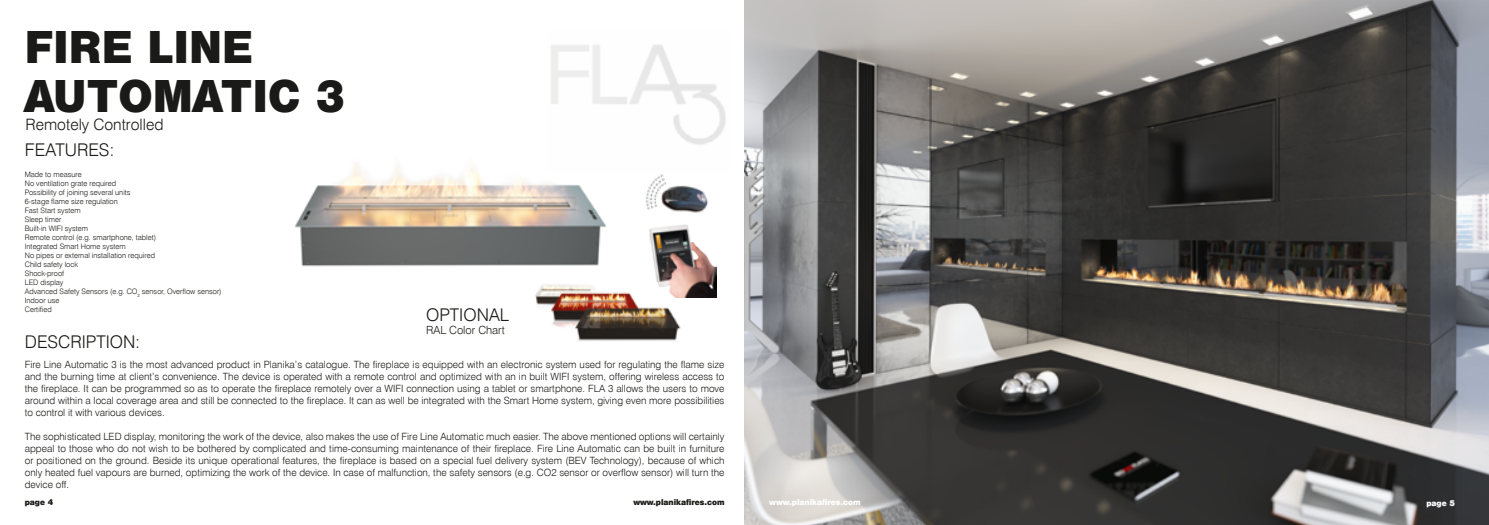
<style>
.page{position:relative;width:1489px;height:525px;background:#fff}
.page>*{position:absolute;margin:0;border:0;box-sizing:border-box;transform-origin:0 0}
.t1{font:40.88px/49.1px "Swis 721 Blk 2 EU";color:#1a1a18}
.t2{font:17.5px "Swis 721 Lt EU";color:#1a1a18}
.t3{font:15.75px "Swis 721 Lt EU";color:#1a1a18}
.t4{font:11.25px "Swis 721 Lt EU";color:#1a1a18}
.t5{font:10px/12px "Swis 721 Lt EU";color:#1a1a18;text-align:justify}
.t6{font:7.5px/9px "Swis 721 Lt EU";color:#1a1a18}
.t7{font:7.5px "Swis 721 Blk 2 EU";color:#1a1a18}
.t8{font:7.5px "Swis 721 Blk 2 EU";color:#fff}
</style>
<div class="page">
<img style="left:744px;top:0;width:744px;height:524px">
<img style="left:295px;top:164px;width:295px;height:103px">
<img style="left:535px;top:284px;width:146px;height:57px">
<img style="left:646px;top:174px;width:62px;height:27px">
<img style="left:586px;top:201px;width:130px;height:97px">
<img style="left:547px;top:44px;width:179px;height:128px">
<h1 class="t1" style="left:25px;top:26px;width:322px">FIRE LINE<br>AUTOMATIC 3</h1>
<h3 class="t3" style="left:26px;top:115px;width:139px">Remotely Controlled</h3>
<h2 class="t2" style="left:25px;top:139px;width:91px">FEATURES:</h2>
<p class="t6" style="left:25px;top:170px;width:198px">Made to measure<br>No ventilation grate required<br>Possibility of joining several units<br>6-stage flame size regulation<br>Fast Start system<br>Sleep timer<br>Built-in WIFI system<br>Remote control (e.g. smartphone, tablet)<br>Integrated Smart Home system<br>No pipes or external installation required<br>Child safety lock<br>Shock-proof<br>LED display<br>Advanced Safety Sensors (e.g. CO<sub>2</sub> sensor, Overflow sensor)<br>Indoor use<br>Certified</p>
<h2 class="t2" style="left:25px;top:331px;width:117px">DESCRIPTION:</h2>
<h2 class="t2" style="left:426px;top:304px;width:84px">OPTIONAL</h2>
<p class="t4" style="left:426px;top:323px;width:80px">RAL Color Chart</p>
<p class="t5" style="left:25px;top:358px;width:701px">Fire Line Automatic 3 is the most advanced product in Planika’s catalogue. The fireplace is equipped with an electronic system used for regulating the flame size and the burning time at client’s convenience. The device is operated with a remote control and optimized with an in built WIFI system, offering wireless access to the fireplace. It can be programmed so as to operate the fireplace remotely over a WIFI connection using a tablet or smartphone. FLA 3 allows the users to move around within a local coverage area and still be connected to the fireplace. It can as well be integrated with the Smart Home system, giving even more possibilities to control it with various devices.</p>
<p class="t5" style="left:25px;top:430px;width:701px">The sophisticated LED display, monitoring the work of the device, also makes the use of Fire Line Automatic much easier. The above mentioned options will certainly appeal to those who do not wish to be bothered by complicated and time-consuming maintenance of their fireplace. Fire Line Automatic can be built in furniture or positioned on the ground. Beside its unique operational features, the fireplace is based on a special fuel delivery system (BEV Technology), because of which only heated fuel vapours are burned, optimizing the work of the device. In case of malfunction, the safety sensors (e.g. CO2 sensor or overflow sensor) will turn the device off.</p>
<p class="t7" style="left:25px;top:496px;width:30px">page 4</p>
<p class="t7" style="left:633px;top:496px;width:93px">www.planikafires.com</p>
<p class="t8" style="left:769px;top:496px;width:93px">www.planikafires.com</p>
<p class="t8" style="left:1426px;top:497px;width:30px">page 5</p>
</div>
